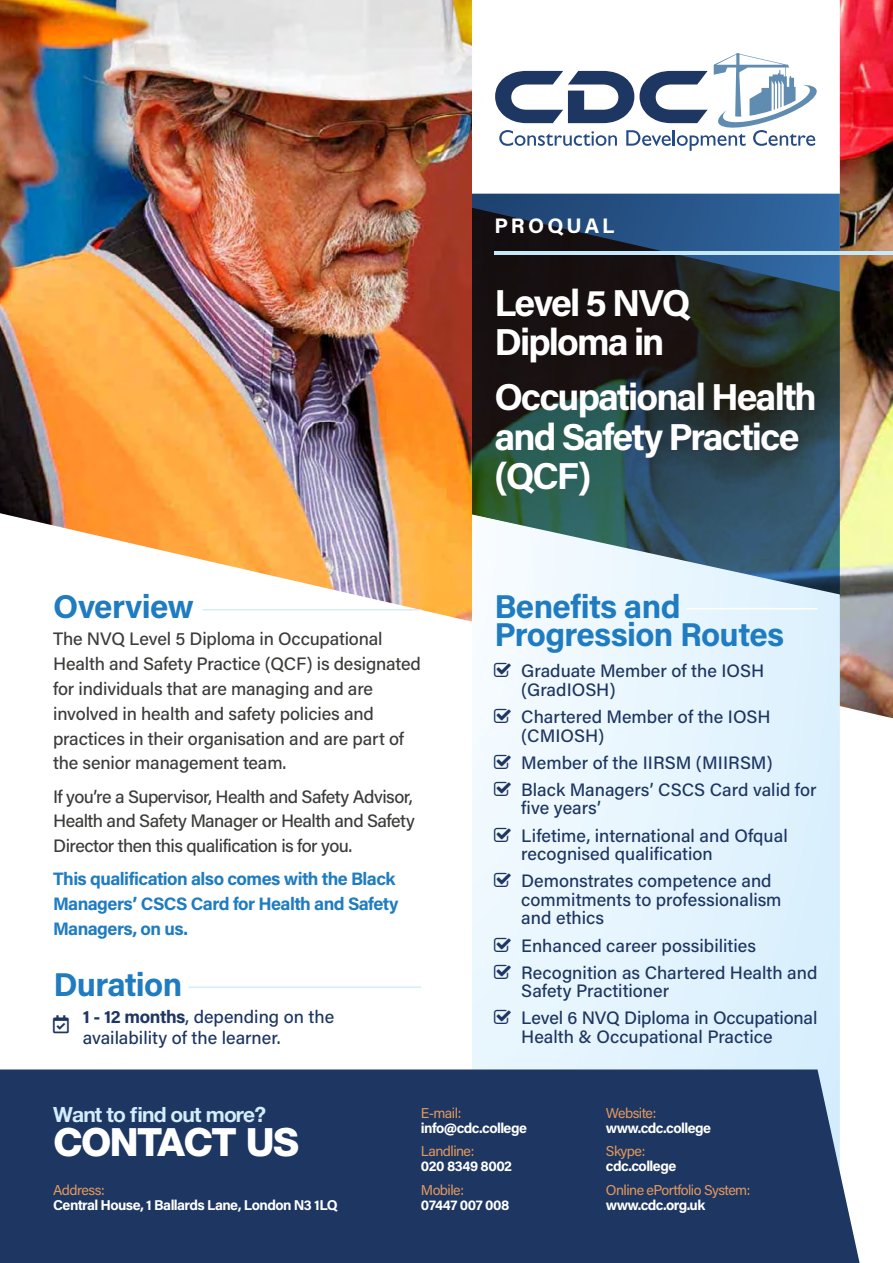
<style>
.page{position:relative;width:893px;height:1263px;background:#fff}
.page>*{position:absolute;margin:0;border:0;box-sizing:border-box;transform-origin:0 0}
.t1{font:800 39px "Helvetica Neue LT Pro";letter-spacing:-.04em;color:#fff}
.t2{font:700 37.5px/39.6px "Acumin Pro";letter-spacing:-.05em;color:#fff}
.t3{font:700 33px/27.6px "Acumin Pro";letter-spacing:-.02em;color:#1f7cc1}
.t4{font:700 21px "Helvetica Neue LT Pro";letter-spacing:-.04em;color:#d4edfc}
.t5{font:700 21px "Acumin Pro";letter-spacing:.15em;color:#fff}
.t6{font:500 18px/27.2px "Acumin Pro";color:#1d3662}
.t7{font:500 18px/24.8px "Acumin Pro";letter-spacing:-.01em;color:#3c3c3b}
.t8{font:700 18px/24.8px "Acumin Pro";letter-spacing:-.03em;color:#1f7cc1}
.t9{font:700 14.25px "Acumin Pro";letter-spacing:-.04em;color:#fff}
.t10{font:14.25px "Acumin Pro";letter-spacing:-.04em;color:#e3995c}
.s1{font-weight:700}
</style>
<div class="page">
<img style="left:0;top:0;width:893px;height:718px">
<svg style="left:472px;top:0;width:368px;height:194px"></svg>
<svg style="left:472px;top:194px;width:368px;height:320px;background:#243841"></svg>
<svg style="left:495px;top:53px;width:324px;height:98px"></svg>
<svg style="left:472px;top:514px;width:368px;height:555px"></svg>
<hr style="left:494px;top:252px;width:399px;height:3px;background:#c6e8fb">
<hr style="left:687px;top:608px;width:130px;height:1px;background:#fff">
<hr style="left:203px;top:609px;width:218px;height:1px;background:#d4edfc">
<div style="left:0;top:1069px;width:860px;height:194px;background:#1d3662"></div>
<hr style="left:189px;top:986px;width:232px;height:2px;background:#d4edfc">
<svg style="left:494px;top:663px;width:17px;height:14px"></svg>
<svg style="left:494px;top:709px;width:17px;height:14px"></svg>
<svg style="left:494px;top:755px;width:17px;height:14px"></svg>
<svg style="left:494px;top:782px;width:17px;height:14px"></svg>
<svg style="left:494px;top:827px;width:17px;height:14px"></svg>
<svg style="left:494px;top:873px;width:17px;height:14px"></svg>
<svg style="left:494px;top:937px;width:17px;height:14px"></svg>
<svg style="left:494px;top:964px;width:17px;height:15px"></svg>
<svg style="left:494px;top:1010px;width:17px;height:14px"></svg>
<p class="t5" style="left:494px;top:211px;width:122px">PROQUAL</p>
<h2 class="t2" style="left:494px;top:281px;width:198px">Level 5 NVQ<br>Diploma in</h2>
<h2 class="t2" style="left:494px;top:375px;width:324px">Occupational Health and Safety Practice (QCF)</h2>
<h3 class="t3" style="left:53px;top:592px;width:142px">Overview</h3>
<h3 class="t3" style="left:494px;top:592px;width:291px">Benefits and<br>Progression Routes</h3>
<p class="t7" style="left:53px;top:626px;width:369px">The NVQ Level 5 Diploma in Occupational Health and Safety Practice (QCF) is designated for individuals that are managing and are involved in health and safety policies and practices in their organisation and are part of the senior management team.</p>
<p class="t7" style="left:53px;top:783px;width:363px;text-align:justify">If you’re a Supervisor, Health and Safety Advisor, Health and Safety Manager or Health and Safety Director then this qualification is for you.</p>
<p class="t8" style="left:53px;top:866px;width:347px">This qualification also comes with the Black<br>Managers’ CSCS Card for Health and Safety<br>Managers, on us.</p>
<p class="t6" style="left:521px;top:661px;width:244px;line-height:18.6px">Graduate Member of the IOSH (GradIOSH)</p>
<p class="t6" style="left:521px;top:707px;width:251px;line-height:18.6px">Chartered Member of the IOSH (CMIOSH)</p>
<p class="t6" style="left:521px;top:748px;width:297px">Member of the IIRSM (MIIRSM)<br>Black Managers’ CSCS Card valid for</p>
<p class="t6" style="left:521px;top:794px;width:268px">five years’<br>Lifetime, international and Ofqual</p>
<p class="t6" style="left:521px;top:839px;width:252px">recognised qualification<br>Demonstrates competence and</p>
<p class="t6" style="left:521px;top:889px;width:262px;line-height:18.6px">commitments to professionalism and ethics</p>
<p class="t6" style="left:521px;top:931px;width:298px">Enhanced career possibilities<br>Recognition as Chartered Health and</p>
<p class="t6" style="left:521px;top:977px;width:298px">Safety Practitioner<br>Level 6 NVQ Diploma in Occupational</p>
<p class="t6" style="left:521px;top:1022px;width:253px">Health &amp; Occupational Practice</p>
<h3 class="t3" style="left:54px;top:969px;width:130px">Duration</h3>
<p class="t6" style="left:83px;top:1005px;width:253px;line-height:21.6px"><span class="s1">1 - 12 months</span>, depending on the availability of the learner.</p>
<p class="t4" style="left:53px;top:1102px;width:215px">Want to find out more?</p>
<h1 class="t1" style="left:53px;top:1119px;width:248px">CONTACT US</h1>
<p class="t10" style="left:53px;top:1180px;width:53px">Address:</p>
<p class="t9" style="left:53px;top:1195px;width:286px">Central House, 1 Ballards Lane, London N3 1LQ</p>
<p class="t10" style="left:421px;top:1103px;width:42px">E-mail:</p>
<p class="t9" style="left:421px;top:1118px;width:108px">info@cdc.college</p>
<p class="t10" style="left:421px;top:1141px;width:55px">Landline:</p>
<p class="t9" style="left:421px;top:1156px;width:93px">020 8349 8002</p>
<p class="t10" style="left:421px;top:1180px;width:44px">Mobile:</p>
<p class="t9" style="left:421px;top:1195px;width:90px">07447 007 008</p>
<p class="t10" style="left:606px;top:1103px;width:52px">Website:</p>
<p class="t9" style="left:606px;top:1118px;width:107px">www.cdc.college</p>
<p class="t10" style="left:606px;top:1141px;width:41px">Skype:</p>
<p class="t9" style="left:606px;top:1156px;width:72px">cdc.college</p>
<p class="t10" style="left:606px;top:1180px;width:146px">Online ePortfolio System:</p>
<p class="t9" style="left:606px;top:1195px;width:101px">www.cdc.org.uk</p>
</div>
